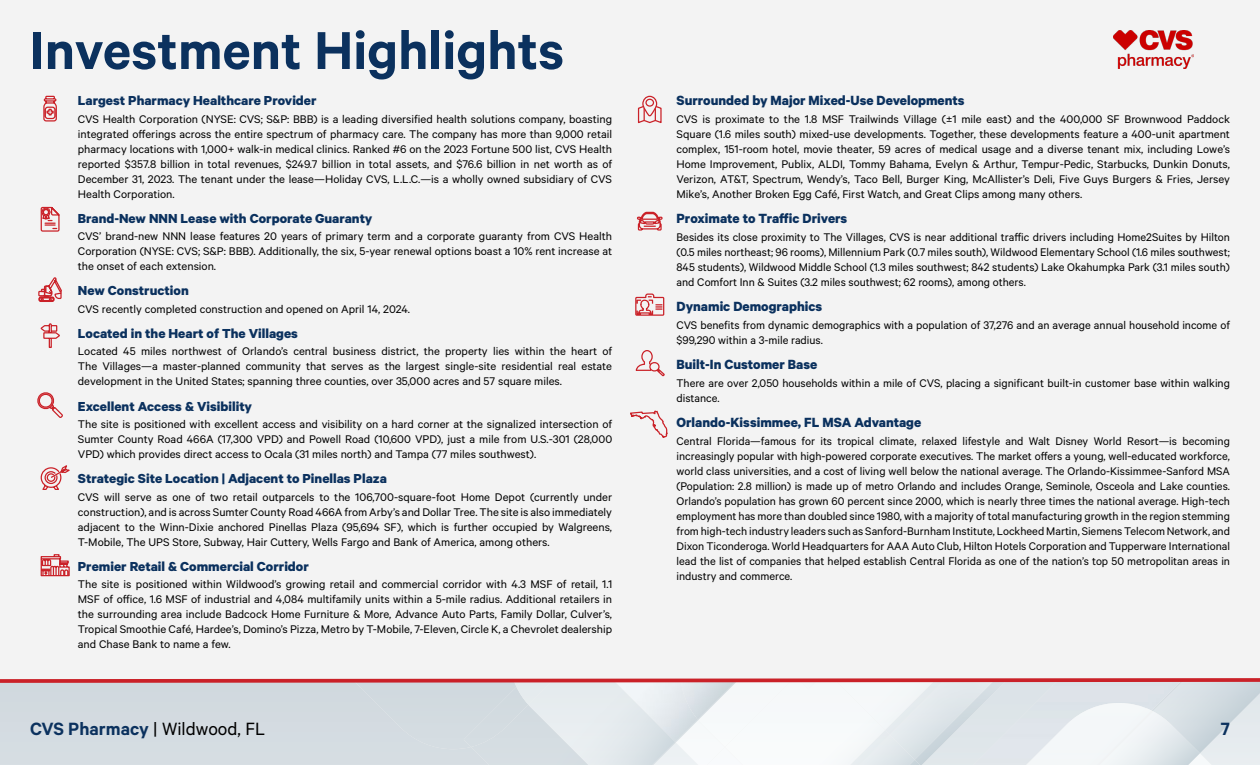
<style>
.page{position:relative;width:1260px;height:765px;background:#f3f3f3}
.page>*{position:absolute;margin:0;border:0;box-sizing:border-box;transform-origin:0 0}
.t1{font:600 60px "Calibre";color:#0b315e}
.t2{font:20px "Calibre";color:#000}
.t3{font:600 20px "Calibre";color:#0b315e}
.t4{font:700 15px "Calibre";color:#0b315e}
.t5{font:700 14.62px "Calibre";color:#0b315e}
.t6{font:12.5px/15px "Calibre";color:#000;text-align:justify}
.s1{font-weight:600;color:#0b315e}
</style>
<div class="page">
<img style="left:1114px;top:30px;width:80px;height:39px">
<div style="left:0;top:687px;width:471px;height:78px;background:#d4dbe1"></div>
<div style="left:353px;top:687px;width:118px;height:62px;background:#d3dbe0"></div>
<img style="left:613px;top:687px;width:68px;height:55px">
<img style="left:675px;top:720px;width:23px;height:22px">
<div style="left:464px;top:687px;width:64px;height:60px;background:#d3dbe0"></div>
<img style="left:516px;top:687px;width:37px;height:18px">
<img style="left:698px;top:687px;width:27px;height:33px">
<img style="left:1182px;top:687px;width:78px;height:66px">
<div style="left:1007px;top:687px;width:175px;height:78px;background:#dee3e9"></div>
<img style="left:1152px;top:711px;width:48px;height:54px">
<img style="left:1026px;top:703px;width:126px;height:62px">
<img style="left:885px;top:730px;width:5px;height:5px">
<img style="left:890px;top:687px;width:105px;height:73px">
<svg style="left:915px;top:760px;width:5px;height:5px"></svg>
<img style="left:859px;top:735px;width:56px;height:30px">
<img style="left:799px;top:687px;width:19px;height:2px">
<svg style="left:0;top:678px;width:1260px;height:9px"></svg>
<svg style="left:40px;top:206px;width:20px;height:26px"></svg>
<svg style="left:637px;top:95px;width:25px;height:29px"></svg>
<svg style="left:37px;top:392px;width:26px;height:26px"></svg>
<svg style="left:40px;top:465px;width:30px;height:25px"></svg>
<svg style="left:635px;top:293px;width:30px;height:23px"></svg>
<svg style="left:43px;top:95px;width:14px;height:27px"></svg>
<svg style="left:38px;top:277px;width:24px;height:25px"></svg>
<svg style="left:40px;top:554px;width:30px;height:23px"></svg>
<svg style="left:40px;top:324px;width:20px;height:24px"></svg>
<svg style="left:637px;top:211px;width:26px;height:20px"></svg>
<svg style="left:635px;top:350px;width:30px;height:27px"></svg>
<svg style="left:630px;top:410px;width:38px;height:28px"></svg>
<h1 class="t1" style="left:30px;top:15px;width:536px">Investment Highlights</h1>
<p class="t5" style="left:78px;top:92px;width:240px">Largest Pharmacy Healthcare Provider</p>
<p class="t6" style="left:78px;top:111px;width:536px">CVS Health Corporation (NYSE: CVS; S&amp;P: BBB) is a leading diversified health solutions company, boasting integrated offerings across the entire spectrum of pharmacy care. The company has more than 9,000 retail pharmacy locations with 1,000+ walk-in medical clinics. Ranked #6 on the 2023 Fortune 500 list, CVS Health reported $357.8 billion in total revenues, $249.7 billion in total assets, and $76.6 billion in net worth as of December 31, 2023. The tenant under the lease—Holiday CVS, L.L.C.—is a wholly owned subsidiary of CVS Health Corporation.</p>
<p class="t5" style="left:78px;top:209px;width:296px">Brand-New NNN Lease with Corporate Guaranty</p>
<p class="t6" style="left:78px;top:228px;width:536px">CVS’ brand-new NNN lease features 20 years of primary term and a corporate guaranty from CVS Health Corporation (NYSE: CVS; S&amp;P: BBB). Additionally, the six, 5-year renewal options boast a 10% rent increase at the onset of each extension.</p>
<p class="t5" style="left:78px;top:282px;width:112px">New Construction</p>
<p class="t6" style="left:78px;top:301px;width:334px">CVS recently completed construction and opened on April 14, 2024.</p>
<p class="t5" style="left:78px;top:324px;width:222px">Located in the Heart of The Villages</p>
<p class="t6" style="left:78px;top:344px;width:536px">Located 45 miles northwest of Orlando’s central business district, the property lies within the heart of The Villages—a master-planned community that serves as the largest single-site residential real estate development in the United States; spanning three counties, over 35,000 acres and 57 square miles.</p>
<p class="t5" style="left:78px;top:397px;width:176px">Excellent Access &amp; Visibility</p>
<p class="t6" style="left:78px;top:416px;width:536px">The site is positioned with excellent access and visibility on a hard corner at the signalized intersection of Sumter County Road 466A (17,300 VPD) and Powell Road (10,600 VPD), just a mile from U.S.-301 (28,000<br>VPD) which provides direct access to Ocala (31 miles north) and Tampa (77 miles southwest).</p>
<p class="t5" style="left:78px;top:470px;width:310px">Strategic Site Location | Adjacent to Pinellas Plaza</p>
<p class="t6" style="left:78px;top:489px;width:536px">CVS will serve as one of two retail outparcels to the 106,700-square-foot Home Depot (currently under construction), and is across Sumter County Road 466A from Arby’s and Dollar Tree. The site is also immediately adjacent to the Winn-Dixie anchored Pinellas Plaza (95,694 SF), which is further occupied by Walgreens, T-Mobile, The UPS Store, Subway, Hair Cuttery, Wells Fargo and Bank of America, among others.</p>
<p class="t5" style="left:78px;top:557px;width:232px">Premier Retail &amp; Commercial Corridor</p>
<p class="t6" style="left:78px;top:576px;width:536px">The site is positioned within Wildwood’s growing retail and commercial corridor with 4.3 MSF of retail, 1.1<br>MSF of office, 1.6 MSF of industrial and 4,084 multifamily units within a 5-mile radius. Additional retailers in the surrounding area include Badcock Home Furniture &amp; More, Advance Auto Parts, Family Dollar, Culver’s, Tropical Smoothie Café, Hardee’s, Domino’s Pizza, Metro by T-Mobile, 7-Eleven, Circle K, a Chevrolet dealership and Chase Bank to name a few.</p>
<p class="t4" style="left:677px;top:92px;width:290px">Surrounded by Major Mixed-Use Developments</p>
<p class="t6" style="left:677px;top:111px;width:555px">CVS is proximate to the 1.8 MSF Trailwinds Village (±1 mile east) and the 400,000 SF Brownwood Paddock Square (1.6 miles south) mixed-use developments. Together, these developments feature a 400-unit apartment complex, 151-room hotel, movie theater, 59 acres of medical usage and a diverse tenant mix, including Lowe’s Home Improvement, Publix, ALDI, Tommy Bahama, Evelyn &amp; Arthur, Tempur-Pedic, Starbucks, Dunkin Donuts, Verizon, AT&amp;T, Spectrum, Wendy’s, Taco Bell, Burger King, McAllister’s Deli, Five Guys Burgers &amp; Fries, Jersey Mike’s, Another Broken Egg Café, First Watch, and Great Clips among many others.</p>
<p class="t4" style="left:677px;top:210px;width:172px">Proximate to Traffic Drivers</p>
<p class="t6" style="left:677px;top:229px;width:555px">Besides its close proximity to The Villages, CVS is near additional traffic drivers including Home2Suites by Hilton (0.5 miles northeast; 96 rooms), Millennium Park (0.7 miles south), Wildwood Elementary School (1.6 miles southwest; 845 students), Wildwood Middle School (1.3 miles southwest; 842 students) Lake Okahumpka Park (3.1 miles south) and Comfort Inn &amp; Suites (3.2 miles southwest; 62 rooms), among others.</p>
<p class="t4" style="left:677px;top:298px;width:147px">Dynamic Demographics</p>
<p class="t6" style="left:677px;top:317px;width:555px">CVS benefits from dynamic demographics with a population of 37,276 and an average annual household income of $99,290 within a 3-mile radius.</p>
<p class="t4" style="left:677px;top:356px;width:142px">Built-In Customer Base</p>
<p class="t6" style="left:677px;top:375px;width:555px">There are over 2,050 households within a mile of CVS, placing a significant built-in customer base within walking distance.</p>
<p class="t4" style="left:677px;top:414px;width:246px">Orlando-Kissimmee, FL MSA Advantage</p>
<p class="t6" style="left:677px;top:433px;width:555px">Central Florida—famous for its tropical climate, relaxed lifestyle and Walt Disney World Resort—is becoming increasingly popular with high-powered corporate executives. The market offers a young, well-educated workforce, world class universities, and a cost of living well below the national average. The Orlando-Kissimmee-Sanford MSA (Population: 2.8 million) is made up of metro Orlando and includes Orange, Seminole, Osceola and Lake counties.<br>Orlando’s population has grown 60 percent since 2000, which is nearly three times the national average. High-tech employment has more than doubled since 1980, with a majority of total manufacturing growth in the region stemming from high-tech industry leaders such as Sanford-Burnham Institute, Lockheed Martin, Siemens Telecom Network, and Dixon Ticonderoga. World Headquarters for AAA Auto Club, Hilton Hotels Corporation and Tupperware International lead the list of companies that helped establish Central Florida as one of the nation’s top 50 metropolitan areas in industry and commerce.</p>
<h2 class="t2" style="left:30px;top:717px;width:237px"><span class="s1">CVS Pharmacy</span> | Wildwood, FL</h2>
<h2 class="t3" style="left:1221px;top:717px;width:11px">7</h2>
</div>
